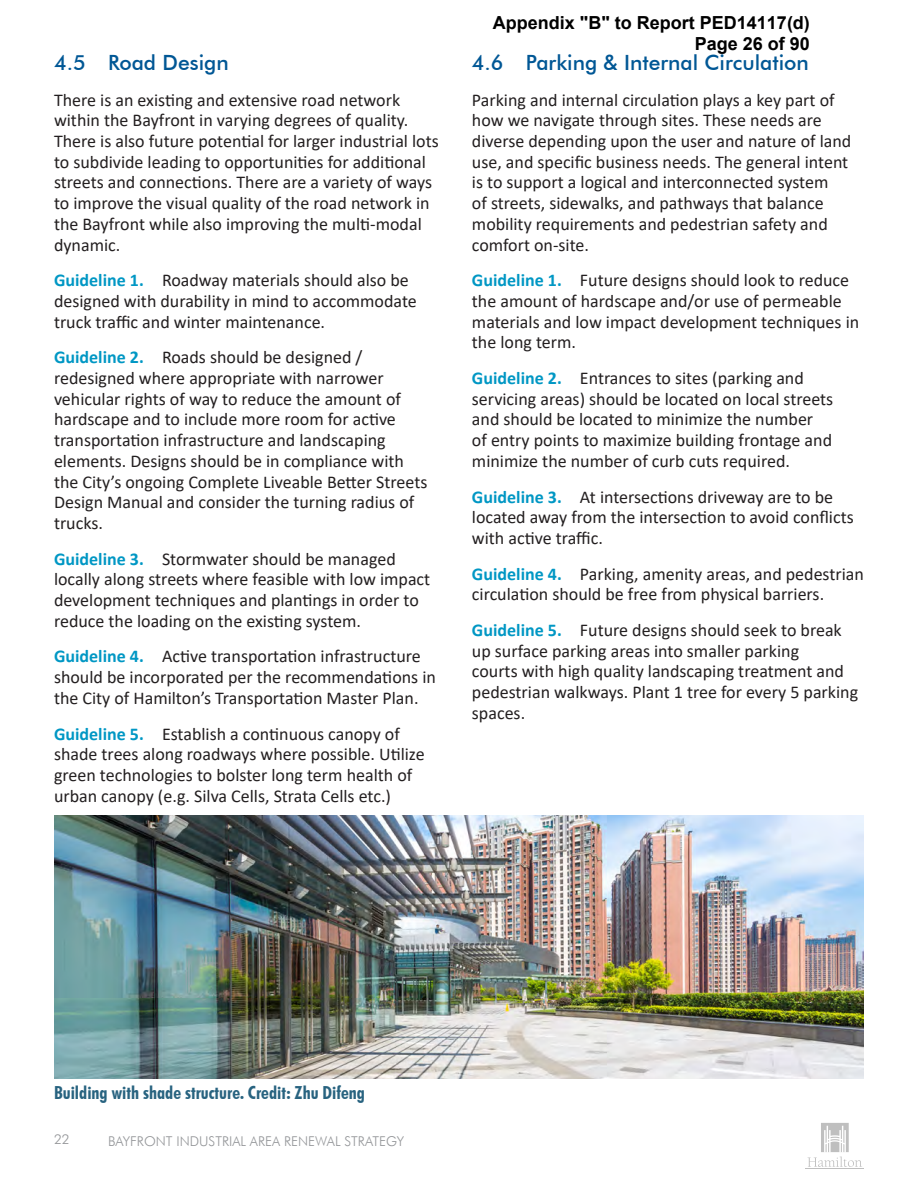
<style>
.page{position:relative;width:918px;height:1188px;background:#fff}
.page>*{position:absolute;margin:0;border:0;box-sizing:border-box;transform-origin:0 0}
.t1{font:500 21px "Futura BT";color:#005795}
.t2{font:18px/20.7px "Calibri";color:#231f20}
.t3{font:700 condensed 18px "Futura BT";color:#286380}
.t4{font:700 18px/21.6px "Arial";color:#000;text-align:right}
.t5{font:300 13.5px "Futura BT";color:#939598}
.s1{font-weight:700;color:#0097c4}
</style>
<div class="page">
<hr style="left:806px;top:1169px;width:58px;height:1px;background:#bfbfbf">
<svg style="left:808px;top:1123px;width:54px;height:44px"></svg>
<img style="left:54px;top:815px;width:810px;height:264px">
<p class="t1" style="left:54px;top:50px;width:176px">4.5 Road Design</p>
<p class="t2" style="left:54px;top:89px;width:386px">There is an existing and extensive road network within the Bayfront in varying degrees of quality.<br>There is also future potential for larger industrial lots to subdivide leading to opportunities for additional streets and connections. There are a variety of ways to improve the visual quality of the road network in the Bayfront while also improving the multi-modal dynamic.</p>
<p class="t2" style="left:54px;top:269px;width:364px"><span class="s1">Guideline 1.</span> Roadway materials should also be designed with durability in mind to accommodate truck traffic and winter maintenance.</p>
<p class="t2" style="left:54px;top:347px;width:375px"><span class="s1">Guideline 2.</span> Roads should be designed / redesigned where appropriate with narrower vehicular rights of way to reduce the amount of hardscape and to include more room for active transportation infrastructure and landscaping elements. Designs should be in compliance with the City’s ongoing Complete Liveable Better Streets Design Manual and consider the turning radius of trucks.</p>
<p class="t2" style="left:54px;top:548px;width:378px"><span class="s1">Guideline 3.</span> Stormwater should be managed locally along streets where feasible with low impact development techniques and plantings in order to reduce the loading on the existing system.</p>
<p class="t2" style="left:54px;top:646px;width:383px"><span class="s1">Guideline 4.</span> Active transportation infrastructure should be incorporated per the recommendations in the City of Hamilton’s Transportation Master Plan.</p>
<p class="t2" style="left:54px;top:723px;width:372px"><span class="s1">Guideline 5.</span> Establish a continuous canopy of shade trees along roadways where possible. Utilize green technologies to bolster long term health of urban canopy (e.g. Silva Cells, Strata Cells etc.)</p>
<p class="t4" style="left:493px;top:12px;width:319px">Appendix "B" to Report PED14117(d)<br>Page 26 of 90</p>
<p class="t1" style="left:472px;top:50px;width:339px">4.6 Parking &amp; Internal Circulation</p>
<p class="t2" style="left:472px;top:89px;width:381px">Parking and internal circulation plays a key part of how we navigate through sites. These needs are diverse depending upon the user and nature of land use, and specific business needs. The general intent is to support a logical and interconnected system<br>of streets, sidewalks, and pathways that balance mobility requirements and pedestrian safety and comfort on-site.</p>
<p class="t2" style="left:472px;top:269px;width:389px"><span class="s1">Guideline 1.</span> Future designs should look to reduce the amount of hardscape and/or use of permeable materials and low impact development techniques in the long term.</p>
<p class="t2" style="left:472px;top:367px;width:363px"><span class="s1">Guideline 2.</span> Entrances to sites (parking and servicing areas) should be located on local streets and should be located to minimize the number<br>of entry points to maximize building frontage and minimize the number of curb cuts required.</p>
<p class="t2" style="left:472px;top:486px;width:383px"><span class="s1">Guideline 3.</span> At intersections driveway are to be located away from the intersection to avoid conflicts with active traffic.</p>
<p class="t2" style="left:472px;top:563px;width:394px"><span class="s1">Guideline 4.</span> Parking, amenity areas, and pedestrian circulation should be free from physical barriers.</p>
<p class="t2" style="left:472px;top:619px;width:388px"><span class="s1">Guideline 5.</span> Future designs should seek to break up surface parking areas into smaller parking<br>courts with high quality landscaping treatment and pedestrian walkways. Plant 1 tree for every 5 parking spaces.</p>
<p class="t3" style="left:54px;top:1082px;width:313px">Building with shade structure. Credit: Zhu Difeng</p>
<p class="t5" style="left:54px;top:1131px;width:17px">22</p>
<p class="t5" style="left:108px;top:1133px;width:298px">BAYFRONT INDUSTRIAL AREA RENEWAL STRATEGY</p>
</div>
